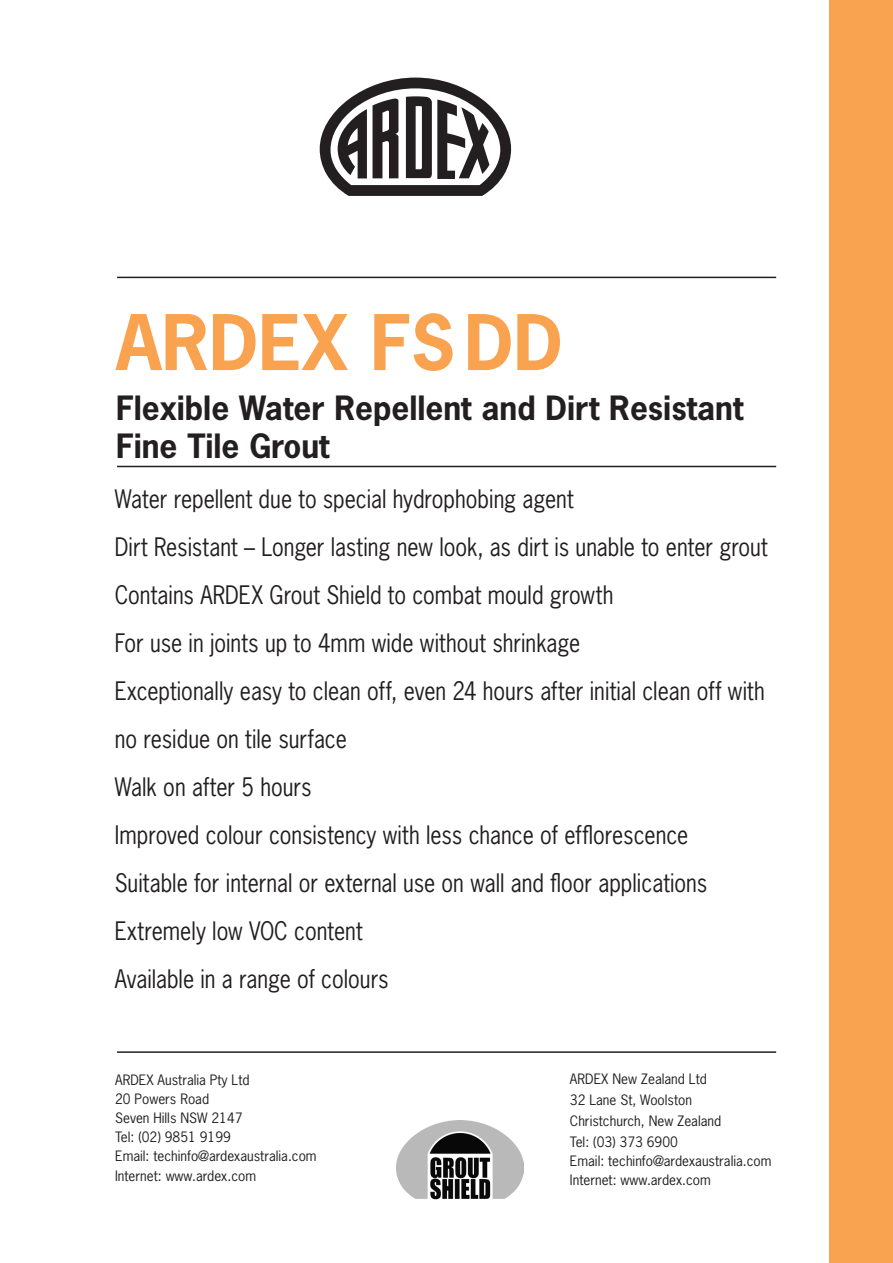
<style>
.page{position:relative;width:893px;height:1263px;background:#fff}
.page>*{position:absolute;margin:0;border:0;box-sizing:border-box;transform-origin:0 0}
.Paragraph_Style_2{font:700 72px "News Gothic Std";color:#f9a350}
.Paragraph_Style_1{font:700 31.5px/37.8px "News Gothic Std";color:#231f20}
.Paragraph_Style_1-2{font:24px/48px "News Gothic Std";color:#231f20;scale:.91 1}
.Paragraph_Style_5{font:13.5px "News Gothic Std";color:#231f20}
.Paragraph_Style_1-3{font:13.5px "News Gothic Std";color:#231f20}
</style>
<div class="page">
<div style="left:829px;top:0;width:64px;height:1263px;background:#f9a350"></div>
<svg style="left:320px;top:78px;width:191px;height:118px"></svg>
<hr style="left:117px;top:277px;width:659px;height:1px;background:#231f20">
<hr style="left:117px;top:466px;width:659px;height:1px;background:#231f20">
<hr style="left:117px;top:1051px;width:659px;height:2px;background:#231f20">
<img style="left:397px;top:1120px;width:126px;height:80px">
<p class="Paragraph_Style_2" style="left:116px;top:295px;width:448px">ARDEX FSDD</p>
<p class="Paragraph_Style_1" style="left:116px;top:388px;width:629px">Flexible Water Repellent and Dirt Resistant<br>Fine Tile Grout</p>
<p class="Paragraph_Style_1-2" style="left:115px;top:475px;width:506px">Water repellent due to special hydrophobing agent</p>
<p class="Paragraph_Style_1-2" style="left:115px;top:523px;width:719px">Dirt Resistant – Longer lasting new look, as dirt is unable to enter grout</p>
<p class="Paragraph_Style_1-2" style="left:115px;top:571px;width:549px">Contains ARDEX Grout Shield to combat mould growth</p>
<p class="Paragraph_Style_1-2" style="left:115px;top:619px;width:513px">For use in joints up to 4mm wide without shrinkage</p>
<p class="Paragraph_Style_1-2" style="left:115px;top:667px;width:716px">Exceptionally easy to clean off, even 24 hours after initial clean off with no residue on tile surface</p>
<p class="Paragraph_Style_1-2" style="left:115px;top:763px;width:218px">Walk on after 5 hours</p>
<p class="Paragraph_Style_1-2" style="left:115px;top:811px;width:632px">Improved colour consistency with less chance of efflorescence</p>
<p class="Paragraph_Style_1-2" style="left:115px;top:859px;width:653px">Suitable for internal or external use on wall and floor applications</p>
<p class="Paragraph_Style_1-2" style="left:115px;top:907px;width:274px">Extremely low VOC content</p>
<p class="Paragraph_Style_1-2" style="left:115px;top:955px;width:302px">Available in a range of colours</p>
<p class="Paragraph_Style_5" style="left:115px;top:1071px;width:136px">ARDEX Australia Pty Ltd</p>
<p class="Paragraph_Style_5" style="left:115px;top:1090px;width:96px">20 Powers Road</p>
<p class="Paragraph_Style_5" style="left:115px;top:1109px;width:129px">Seven Hills NSW 2147</p>
<p class="Paragraph_Style_5" style="left:115px;top:1128px;width:117px">Tel: (02) 9851 9199</p>
<p class="Paragraph_Style_5" style="left:115px;top:1147px;width:203px">Email: techinfo@ardexaustralia.com</p>
<p class="Paragraph_Style_1-3" style="left:115px;top:1167px;width:142px">Internet: www.ardex.com</p>
<p class="Paragraph_Style_5" style="left:570px;top:1070px;width:139px">ARDEX New Zealand Ltd</p>
<p class="Paragraph_Style_5" style="left:570px;top:1091px;width:124px">32 Lane St, Woolston</p>
<p class="Paragraph_Style_5" style="left:570px;top:1112px;width:153px">Christchurch, New Zealand</p>
<p class="Paragraph_Style_5" style="left:570px;top:1133px;width:109px">Tel: (03) 373 6900</p>
<p class="Paragraph_Style_5" style="left:570px;top:1152px;width:203px">Email: techinfo@ardexaustralia.com</p>
<p class="Paragraph_Style_1-3" style="left:570px;top:1171px;width:142px">Internet: www.ardex.com</p>
</div>
